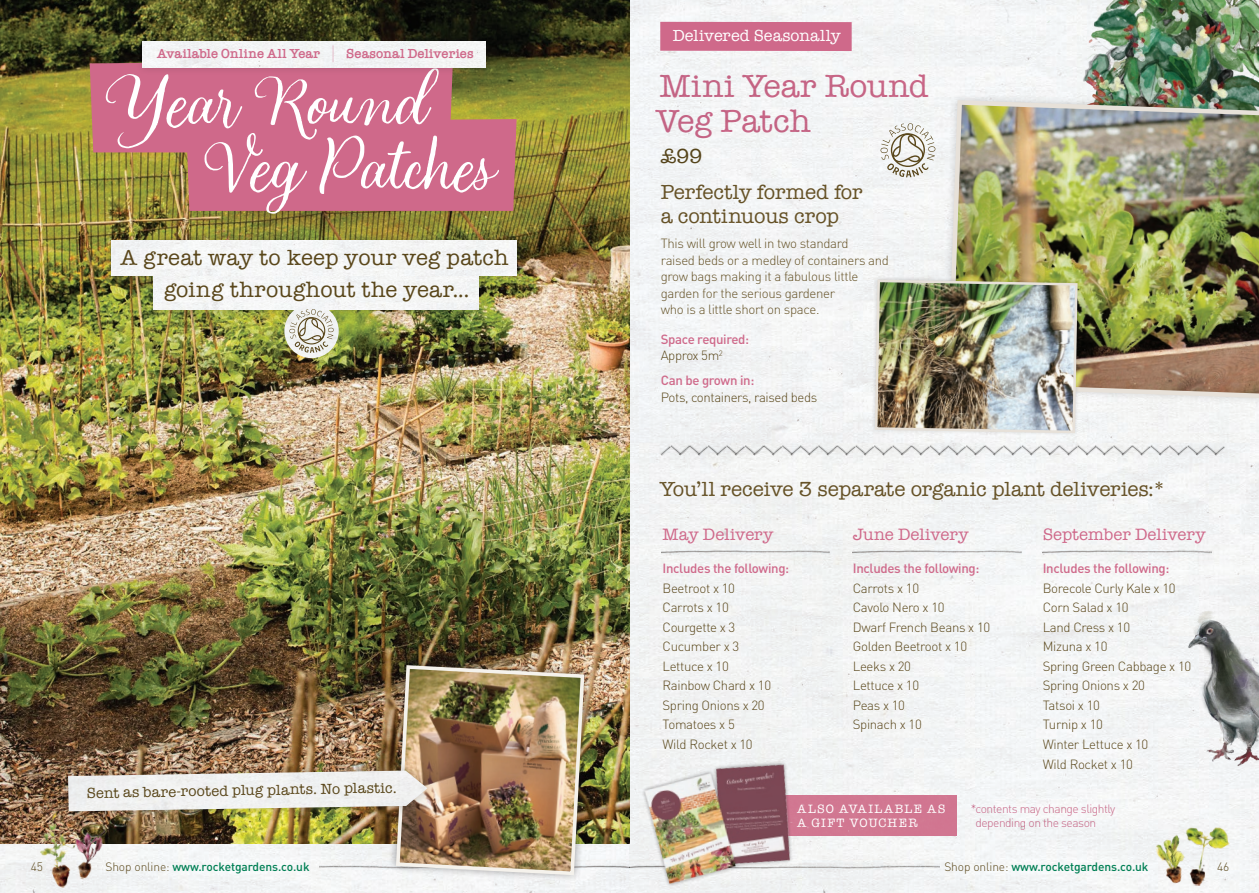
<style>
.page{position:relative;width:1259px;height:893px;background:#f3f4f5}
.page>*{position:absolute;margin:0;border:0;box-sizing:border-box;transform-origin:0 0}
.t1{font:82.95px/64.5px "Looking Flowers Script";letter-spacing:-.005em;color:#fff}
.t2{font:33px/34.5px "American Typewriter";letter-spacing:-.005em;color:#cf698a}
.t3{font:22.5px/31.5px "American Typewriter";letter-spacing:.01em;color:#5a471b;text-align:center}
.t4{font:21px/24px "American Typewriter";letter-spacing:-.005em;color:#665227}
.t5{font:21px "American Typewriter";color:#5a471b}
.t6{font:16.95px "American Typewriter";letter-spacing:-.005em;color:#cf698a}
.t7{font:16.5px "American Typewriter";letter-spacing:.005em;color:#fff}
.t8{font:15px "American Typewriter";color:#5a471b}
.t9{font:600 13.5px "American Typewriter";letter-spacing:.005em;color:#cf698a}
.t10{font:300 13.2px/19.5px "DIN Pro";letter-spacing:-.025em;color:#5a471b}
.t11{font:300 13.2px/16.5px "DIN Pro";letter-spacing:-.025em;color:#665328}
.t12{font:500 13.2px/16.5px "DIN Pro";letter-spacing:-.025em;color:#cf698a}
.t13{font:12.45px/13.2px "American Typewriter";letter-spacing:.095em;color:#fff}
.t14{font:500 12px "DIN Pro";letter-spacing:-.01em;color:#007f54}
.t15{font:300 12px/13.5px "DIN Pro";letter-spacing:-.04em;color:#cf698a}
.t16{font:300 12px "DIN Pro";color:#5a471b}
.s1{font-weight:300;font-size:16.8px}
.s2{font-weight:300;color:#5a471b}
</style>
<div class="page">
<img style="left:594px;top:859px;width:346px;height:16px">
<img style="left:0;top:0;width:629px;height:844px">
<img style="left:988px;top:0;width:271px;height:92px">
<svg style="left:90px;top:61px;width:426px;height:150px;background:#c46e7c"></svg>
<div style="left:135px;top:33px;width:358px;height:42px;background:#231f20;opacity:.21"></div>
<div style="left:143px;top:41px;width:343px;height:26px;background:#f2f4f4"></div>
<img style="left:1181px;top:576px;width:78px;height:209px">
<img style="left:694px;top:439px;width:256px;height:1px">
<img style="left:705px;top:440px;width:90px;height:20px">
<img style="left:655px;top:439px;width:39px;height:21px">
<img style="left:666px;top:440px;width:39px;height:20px">
<img style="left:795px;top:440px;width:74px;height:20px">
<img style="left:869px;top:440px;width:74px;height:20px">
<img style="left:950px;top:439px;width:278px;height:21px">
<img style="left:963px;top:440px;width:72px;height:20px">
<img style="left:943px;top:440px;width:20px;height:20px">
<img style="left:1035px;top:440px;width:55px;height:20px">
<img style="left:1090px;top:440px;width:74px;height:20px">
<img style="left:1164px;top:440px;width:57px;height:20px">
<img style="left:661px;top:545px;width:169px;height:16px">
<img style="left:853px;top:545px;width:168px;height:16px">
<img style="left:1042px;top:545px;width:169px;height:16px">
<svg style="left:939px;top:92px;width:320px;height:314px;fill:#f2f3f3"></svg>
<img style="left:945px;top:98px;width:314px;height:303px">
<svg style="left:880px;top:123px;width:55px;height:54px"></svg>
<div style="left:805px;top:796px;width:151px;height:39px;background:#d17791"></div>
<img style="left:636px;top:754px;width:169px;height:134px">
<img style="left:871px;top:276px;width:210px;height:161px">
<div style="left:101px;top:231px;width:425px;height:88px;background:#231f20;opacity:.3"></div>
<div style="left:154px;top:276px;width:325px;height:33px;background:#f4f6f6"></div>
<div style="left:111px;top:241px;width:405px;height:35px;background:#f4f5f5"></div>
<div style="left:660px;top:22px;width:191px;height:29px;background:#cf698a"></div>
<img style="left:386px;top:656px;width:208px;height:229px">
<img style="left:56px;top:663px;width:530px;height:214px">
<img style="left:68px;top:770px;width:359px;height:41px">
<img style="left:284px;top:304px;width:55px;height:54px;border-radius:27px">
<svg style="left:289px;top:309px;width:45px;height:44px"></svg>
<img style="left:79px;top:825px;width:28px;height:57px">
<img style="left:33px;top:805px;width:46px;height:85px">
<img style="left:1180px;top:822px;width:53px;height:66px">
<img style="left:1152px;top:831px;width:44px;height:56px">
<p class="t9" style="left:157px;top:44px;width:318px">Available Online All Year <span class="s1">|</span> Seasonal Deliveries</p>
<h1 class="t1" style="left:201px;top:62px;width:294px;text-indent:-97px">Year Round<br>Veg Patches</h1>
<h3 class="t3" style="left:121px;top:241px;width:389px">A great way to keep your veg patch going throughout the year...</h3>
<p class="t8" style="left:86px;top:781px;width:311px;rotate:-1deg">Sent as bare-rooted plug plants. No plastic.</p>
<p class="t7" style="left:673px;top:23px;width:169px">Delivered Seasonally</p>
<h2 class="t2" style="left:655px;top:68px;width:275px">Mini Year Round<br>Veg Patch</h2>
<h3 class="t5" style="left:661px;top:140px;width:43px">£99</h3>
<h3 class="t4" style="left:661px;top:180px;width:203px">Perfectly formed for a continuous crop</h3>
<p class="t11" style="left:661px;top:235px;width:230px">This will grow well in two standard<br>raised beds or a medley of containers and grow bags making it a fabulous little garden for the serious gardener<br>who is a little short on space.</p>
<p class="t12" style="left:661px;top:330px;width:90px">Space required:<br><span class="s2">Approx 5m</span><sup>2</sup></p>
<p class="t12" style="left:661px;top:372px;width:95px">Can be grown in:</p>
<p class="t10" style="left:661px;top:387px;width:158px">Pots, containers, raised beds</p>
<h3 class="t4" style="left:659px;top:476px;width:507px">You’ll receive 3 separate organic plant deliveries:*</h3>
<p class="t6" style="left:662px;top:521px;width:112px">May Delivery</p>
<p class="t12" style="left:662px;top:559px;width:128px">Includes the following:</p>
<p class="t10" style="left:662px;top:578px;width:110px">Beetroot x 10<br>Carrots x 10<br>Courgette x 3<br>Cucumber x 3<br>Lettuce x 10<br>Rainbow Chard x 10<br>Spring Onions x 20<br>Tomatoes x 5<br>Wild Rocket x 10</p>
<p class="t6" style="left:853px;top:521px;width:117px">June Delivery</p>
<p class="t12" style="left:853px;top:559px;width:128px">Includes the following:</p>
<p class="t10" style="left:853px;top:578px;width:139px">Carrots x 10<br>Cavolo Nero x 10<br>Dwarf French Beans x 10<br>Golden Beetroot x 10<br>Leeks x 20<br>Lettuce x 10<br>Peas x 10<br>Spinach x 10</p>
<p class="t6" style="left:1042px;top:521px;width:164px">September Delivery</p>
<p class="t12" style="left:1042px;top:559px;width:128px">Includes the following:</p>
<p class="t10" style="left:1042px;top:578px;width:150px">Borecole Curly Kale x 10<br>Corn Salad x 10<br>Land Cress x 10<br>Mizuna x 10<br>Spring Green Cabbage x 10<br>Spring Onions x 20<br>Tatsoi x 10<br>Turnip x 10<br>Winter Lettuce x 10<br>Wild Rocket x 10</p>
<p class="t13" style="left:797px;top:802px;width:150px">ALSO AVAILABLE AS<br>A GIFT VOUCHER</p>
<p class="t15" style="left:975px;top:801px;width:141px;text-indent:-5px">*contents may change slightly depending on the season</p>
<p class="t16" style="left:31px;top:858px;width:14px">45</p>
<p class="t14" style="left:105px;top:858px;width:206px"><span class="s2">Shop online:</span> www.rocketgardens.co.uk</p>
<p class="t14" style="left:944px;top:858px;width:206px"><span class="s2">Shop online:</span> www.rocketgardens.co.uk</p>
<p class="t16" style="left:1217px;top:858px;width:14px">46</p>
</div>
